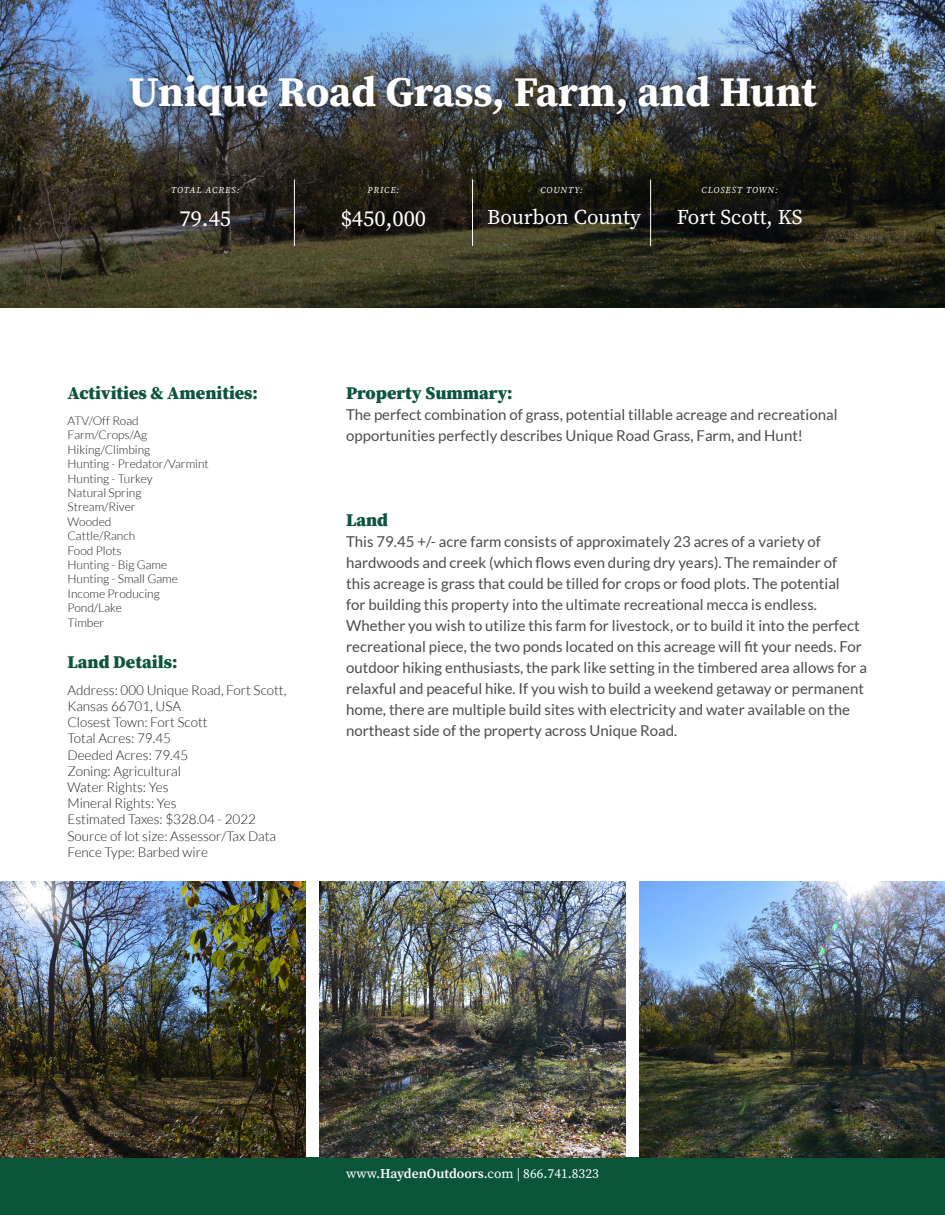
<style>
.page{position:relative;width:945px;height:1215px;background:#fff}
.page>*{position:absolute;margin:0;border:0;box-sizing:border-box;transform-origin:0 0}
.Property_Summary_Body{font:700 42px "Source Serif Pro";color:#fff}
.Property_Summary_Body-2{font:22.5px "Source Serif Pro";color:#fff}
.Property_Summary_Body-3{font:21px "Source Serif Pro";color:#fff}
.t1{font:900 18px "Source Serif Pro";color:#0d5540}
.t2{font:15px/21px "Lato";color:#4b4c4d}
.t3{font:300 13.5px/16.2px "Lato";color:#231f20}
.t4{font:13.5px "Source Serif Pro";color:#fff}
.t5{font:300 12px "Lato";color:#231f20}
.t6{font:italic 9px "Source Serif Pro";letter-spacing:.1em;color:#fff}
.s1{font-weight:600}
</style>
<div class="page">
<div style="left:0;top:1158px;width:945px;height:57px;background:#0a543a"></div>
<img style="left:0;top:0;width:945px;height:14px">
<img style="left:0;top:14px;width:945px;height:294px">
<div style="left:122px;top:72px;width:702px;height:56px;background:#231f20;opacity:.45"></div>
<svg style="left:294px;top:180px;width:1px;height:25px"></svg>
<svg style="left:472px;top:180px;width:1px;height:25px"></svg>
<svg style="left:650px;top:180px;width:1px;height:25px"></svg>
<hr style="left:294px;top:205px;width:1px;height:41px;background:#fff">
<hr style="left:472px;top:205px;width:1px;height:41px;background:#fff">
<hr style="left:650px;top:205px;width:1px;height:41px;background:#fff">
<img style="left:320px;top:882px;width:305px;height:276px">
<img style="left:639px;top:882px;width:306px;height:276px">
<img style="left:0;top:882px;width:306px;height:276px">
<p class="Property_Summary_Body" style="left:129px;top:63px;width:689px">Unique Road Grass, Farm, and Hunt</p>
<p class="t6" style="left:171px;top:184px;width:70px">TOTAL ACRES:</p>
<p class="t6" style="left:368px;top:184px;width:33px">PRICE:</p>
<p class="t6" style="left:540px;top:184px;width:44px">COUNTY:</p>
<p class="t6" style="left:702px;top:184px;width:78px">CLOSEST TOWN:</p>
<p class="Property_Summary_Body-2" style="left:179px;top:203px;width:53px">79.45</p>
<p class="Property_Summary_Body-2" style="left:341px;top:203px;width:87px">$450,000</p>
<p class="Property_Summary_Body-3" style="left:487px;top:203px;width:155px">Bourbon County</p>
<p class="Property_Summary_Body-3" style="left:677px;top:203px;width:127px">Fort Scott, KS</p>
<p class="t1" style="left:68px;top:381px;width:192px">Activities &amp; Amenities:</p>
<p class="t5" style="left:68px;top:414px;width:73px">ATV/Off Road</p>
<p class="t5" style="left:68px;top:429px;width:81px">Farm/Crops/Ag</p>
<p class="t5" style="left:68px;top:443px;width:84px">Hiking/Climbing</p>
<p class="t5" style="left:68px;top:457px;width:143px">Hunting - Predator/Varmint</p>
<p class="t5" style="left:68px;top:472px;width:87px">Hunting - Turkey</p>
<p class="t5" style="left:68px;top:486px;width:75px">Natural Spring</p>
<p class="t5" style="left:68px;top:501px;width:70px">Stream/River</p>
<p class="t5" style="left:68px;top:515px;width:45px">Wooded</p>
<p class="t5" style="left:68px;top:529px;width:69px">Cattle/Ranch</p>
<p class="t5" style="left:68px;top:544px;width:56px">Food Plots</p>
<p class="t5" style="left:68px;top:558px;width:101px">Hunting - Big Game</p>
<p class="t5" style="left:68px;top:573px;width:112px">Hunting - Small Game</p>
<p class="t5" style="left:68px;top:587px;width:94px">Income Producing</p>
<p class="t5" style="left:68px;top:601px;width:56px">Pond/Lake</p>
<p class="t5" style="left:68px;top:616px;width:38px">Timber</p>
<p class="t1" style="left:68px;top:649px;width:111px">Land Details:</p>
<p class="t3" style="left:68px;top:682px;width:220px">Address: 000 Unique Road, Fort Scott,<br>Kansas 66701, USA</p>
<p class="t3" style="left:68px;top:714px;width:142px">Closest Town: Fort Scott</p>
<p class="t3" style="left:68px;top:731px;width:105px">Total Acres: 79.45</p>
<p class="t3" style="left:68px;top:747px;width:122px">Deeded Acres: 79.45</p>
<p class="t3" style="left:68px;top:763px;width:115px">Zoning: Agricultural</p>
<p class="t3" style="left:68px;top:779px;width:103px">Water Rights: Yes</p>
<p class="t3" style="left:68px;top:795px;width:111px">Mineral Rights: Yes</p>
<p class="t3" style="left:68px;top:812px;width:190px">Estimated Taxes: $328.04 - 2022</p>
<p class="t3" style="left:68px;top:828px;width:210px">Source of lot size: Assessor/Tax Data</p>
<p class="t3" style="left:68px;top:844px;width:142px">Fence Type: Barbed wire</p>
<p class="t1" style="left:346px;top:381px;width:168px">Property Summary:</p>
<p class="t2" style="left:346px;top:404px;width:493px">The perfect combination of grass, potential tillable acreage and recreational opportunities perfectly describes Unique Road Grass, Farm, and Hunt!</p>
<p class="t1" style="left:346px;top:507px;width:44px">Land</p>
<p class="t2" style="left:346px;top:531px;width:523px">This 79.45 +/- acre farm consists of approximately 23 acres of a variety of hardwoods and creek (which flows even during dry years). The remainder of<br>this acreage is grass that could be tilled for crops or food plots. The potential<br>for building this property into the ultimate recreational mecca is endless.<br>Whether you wish to utilize this farm for livestock, or to build it into the perfect recreational piece, the two ponds located on this acreage will fit your needs. For outdoor hiking enthusiasts, the park like setting in the timbered area allows for a relaxful and peaceful hike. If you wish to build a weekend getaway or permanent home, there are multiple build sites with electricity and water available on the northeast side of the property across Unique Road.</p>
<p class="t4" style="left:346px;top:1164px;width:254px">www.<span class="s1">HaydenOutdoors</span>.com | 866.741.8323</p>
</div>
